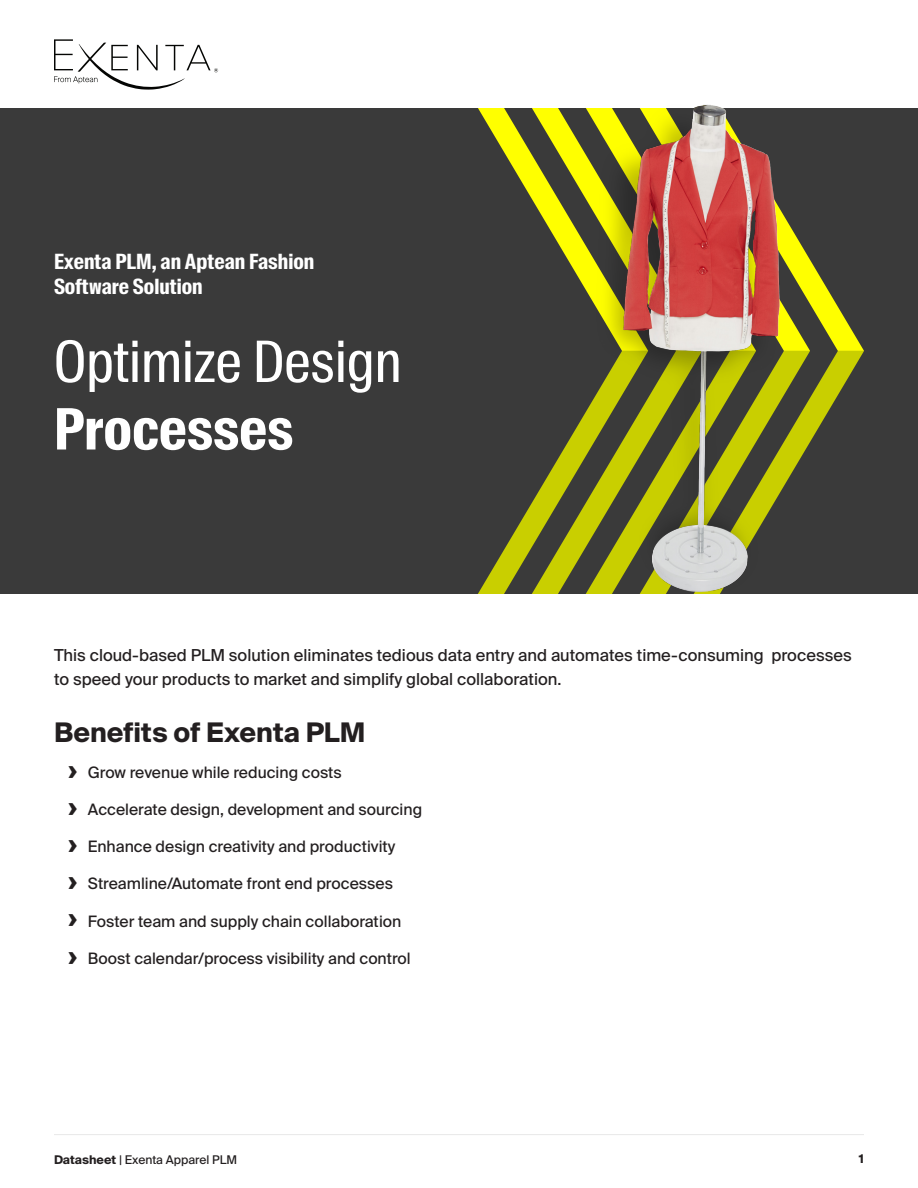
<style>
.page{position:relative;width:918px;height:1188px;background:#fff}
.page>*{position:absolute;margin:0;border:0;box-sizing:border-box;transform-origin:0 0}
.t1{font:57px "Suisse Intl Cond";color:#fff}
.t2{font:700 57px "Suisse Intl Cond";color:#fff}
.t3{font:700 27px "Suisse Intl";color:#231f20}
.t4{font:700 21px/25.5px "Suisse Intl Cond";color:#fff}
.t5{font:16.5px/24px "Suisse Intl";color:#231f20}
.t6{font:15.75px "Suisse Intl";color:#231f20}
.t7{font:12px "Suisse Intl";color:#231f20}
.t8{font:700 12px "Suisse Intl";color:#231f20}
.s1{font-weight:700;font-size:25.5px}
.s2{font-weight:700}
</style>
<div class="page">
<div style="left:0;top:108px;width:918px;height:486px;background:#3a3a3a"></div>
<hr style="left:54px;top:1134px;width:810px;height:1px;background:#eaeaea">
<svg style="left:478px;top:108px;width:48px;height:486px"></svg>
<img style="left:526px;top:104px;width:338px;height:490px">
<svg style="left:54px;top:39px;width:164px;height:51px"></svg>
<h3 class="t4" style="left:54px;top:249px;width:262px">Exenta PLM, an Aptean Fashion<br>Software Solution</h3>
<h1 class="t1" style="left:54px;top:329px;width:349px">Optimize Design</h1>
<h1 class="t2" style="left:54px;top:396px;width:241px">Processes</h1>
<p class="t5" style="left:54px;top:643px;width:799px">This cloud-based PLM solution eliminates tedious data entry and automates time-consuming processes to speed your products to market and simplify global collaboration.</p>
<h2 class="t3" style="left:54px;top:717px;width:313px">Benefits of Exenta PLM</h2>
<p class="t6" style="left:68px;top:763px;width:275px"><span class="s1">›</span> Grow revenue while reducing costs</p>
<p class="t6" style="left:68px;top:800px;width:355px"><span class="s1">›</span> Accelerate design, development and sourcing</p>
<p class="t6" style="left:68px;top:837px;width:329px"><span class="s1">›</span> Enhance design creativity and productivity</p>
<p class="t6" style="left:68px;top:875px;width:326px"><span class="s1">›</span> Streamline/Automate front end processes</p>
<p class="t6" style="left:68px;top:912px;width:335px"><span class="s1">›</span> Foster team and supply chain collaboration</p>
<p class="t6" style="left:68px;top:949px;width:344px"><span class="s1">›</span> Boost calendar/process visibility and control</p>
<p class="t7" style="left:54px;top:1153px;width:185px"><span class="s2">Datasheet</span> | Exenta Apparel PLM</p>
<p class="t8" style="left:859px;top:1152px;width:7px">1</p>
</div>
